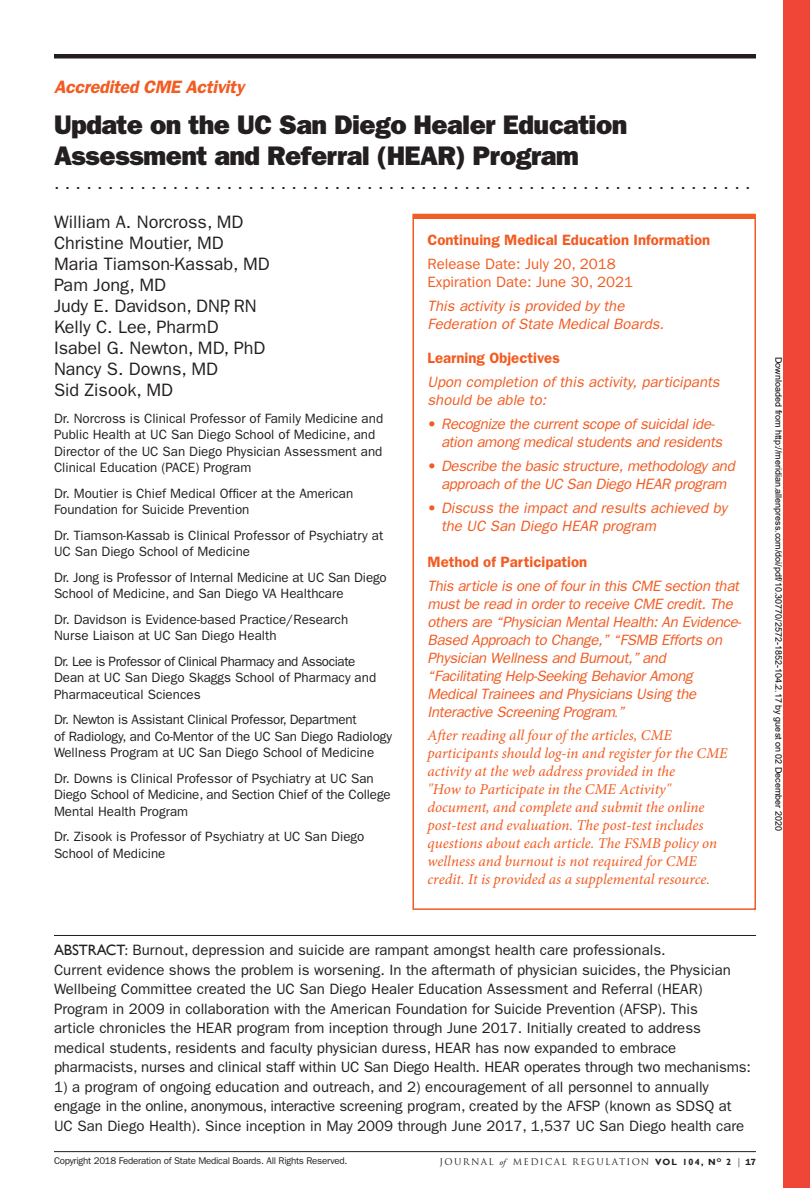
<style>
.page{position:relative;width:810px;height:1188px;background:#fff}
.page>*{position:absolute;margin:0;border:0;box-sizing:border-box;transform-origin:0 0}
.t1{font:800 27px/31.5px "Franklin Gothic";letter-spacing:-.02em;color:#231f20}
.t2{font:18px/21px "ITC Franklin Gothic Std";color:#231f20}
.t3{font:italic 600 18px "Franklin Gothic";letter-spacing:-.02em;color:#f25b21}
.t4{font:15px/19.5px "ITC Franklin Gothic Std";color:#231f20}
.t5{font:italic 15px/18px "Franklin Gothic";letter-spacing:-.02em;color:#f25b21}
.t6{font:italic 15px/18px "Minion Pro";color:#f25b21}
.t7{font:italic 15px/18px "Franklin Gothic";color:#f25b21}
.t8{font:600 15px "Franklin Gothic";color:#f25b21}
.t9{font:15px/18px "ITC Franklin Gothic Std";color:#f25b21}
.t10{font:13.5px/16.5px "ITC Franklin Gothic Std";color:#231f20}
.t11{font:9.75px "ITC Franklin Gothic Std";letter-spacing:-.025em;color:#231f20}
.t12{font:9px "Arial";color:#000}
.t13{font:9px "Trajan Pro";letter-spacing:.15em;color:#231f20}
.s1{font-weight:600;font-style:normal}
.s2{font-family:"Minion Pro"}
.s3{font-family:"Gill Sans"}
.s4{font-family:"Adobe Garamond Pro";font-style:italic}
.s5{font-family:"Gill Sans";font-weight:700}
.s6{font-family:"ITC Franklin Gothic Std"}
.s7{font-family:"Franklin Gothic";font-weight:600}
</style>
<div class="page">
<hr style="left:54px;top:54px;width:702px;height:4px;background:#231f20">
<hr style="left:54px;top:1151px;width:702px;height:1px;background:#231f20">
<div style="left:783px;top:0;width:27px;height:1188px;background:#ef4637"></div>
<div style="left:412px;top:218px;width:344px;height:692px;border:2px solid #f25b21"></div>
<hr style="left:412px;top:214px;width:344px;height:4px;background:#f25b21">
<hr style="left:54px;top:935px;width:702px;height:1px;background:#231f20">
<h2 class="t3" style="left:54px;top:76px;width:192px">Accredited CME Activity</h2>
<h1 class="t1" style="left:54px;top:108px;width:575px">Update on the UC San Diego Healer Education<br>Assessment and Referral (HEAR) Program</h1>
<h2 class="t2" style="left:54px;top:173px;width:698px">. . . . . . . . . . . . . . . . . . . . . . . . . . . . . . . . . . . . . . . . . . . . . . . . . . . . . . . . . . . . . . . . .</h2>
<h2 class="t2" style="left:54px;top:212px;width:217px">William A. Norcross, MD<br>Christine Moutier, MD<br>Maria Tiamson-Kassab, MD<br>Pam Jong, MD<br>Judy E. Davidson, DNP, RN<br>Kelly C. Lee, PharmD<br>Isabel G. Newton, MD, PhD<br>Nancy S. Downs, MD<br>Sid Zisook, MD</h2>
<p class="t10" style="left:54px;top:410px;width:331px">Dr. Norcross is Clinical Professor of Family Medicine and Public Health at UC San Diego School of Medicine, and Director of the UC San Diego Physician Assessment and Clinical Education (PACE) Program</p>
<p class="t10" style="left:54px;top:485px;width:301px">Dr. Moutier is Chief Medical Officer at the American<br>Foundation for Suicide Prevention</p>
<p class="t10" style="left:54px;top:527px;width:331px">Dr. Tiamson-Kassab is Clinical Professor of Psychiatry at<br>UC San Diego School of Medicine</p>
<p class="t10" style="left:54px;top:569px;width:334px">Dr. Jong is Professor of Internal Medicine at UC San Diego<br>School of Medicine, and San Diego VA Healthcare</p>
<p class="t10" style="left:54px;top:611px;width:296px">Dr. Davidson is Evidence-based Practice/Research<br>Nurse Liaison at UC San Diego Health</p>
<p class="t10" style="left:54px;top:653px;width:324px">Dr. Lee is Professor of Clinical Pharmacy and Associate<br>Dean at UC San Diego Skaggs School of Pharmacy and<br>Pharmaceutical Sciences</p>
<p class="t10" style="left:54px;top:711px;width:340px">Dr. Newton is Assistant Clinical Professor, Department<br>of Radiology, and Co-Mentor of the UC San Diego Radiology<br>Wellness Program at UC San Diego School of Medicine</p>
<p class="t10" style="left:54px;top:770px;width:338px">Dr. Downs is Clinical Professor of Psychiatry at UC San<br>Diego School of Medicine, and Section Chief of the College<br>Mental Health Program</p>
<p class="t10" style="left:54px;top:828px;width:312px">Dr. Zisook is Professor of Psychiatry at UC San Diego<br>School of Medicine</p>
<p class="t8" style="left:428px;top:231px;width:284px">Continuing Medical Education Information</p>
<p class="t9" style="left:428px;top:255px;width:207px">Release Date: July 20, 2018<br>Expiration Date: June 30, 2021</p>
<p class="t7" style="left:428px;top:296px;width:238px">This activity is provided by the<br>Federation of State Medical Boards.</p>
<p class="t8" style="left:428px;top:349px;width:134px">Learning Objectives</p>
<p class="t7" style="left:428px;top:373px;width:294px">Upon completion of this activity, participants should be able to:</p>
<p class="t5" style="left:441px;top:415px;width:283px;text-indent:-14px"><span class="s1">•</span> Recognize the current scope of suicidal ide&shy;ation among medical students and residents</p>
<p class="t5" style="left:428px;top:457px;width:309px;text-align:center"><span class="s1">•</span> Describe the basic structure, methodology and approach of the UC San Diego HEAR program</p>
<p class="t7" style="left:441px;top:499px;width:288px;text-indent:-14px"><span class="s1">•</span> Discuss the impact and results achieved by the UC San Diego HEAR program</p>
<p class="t8" style="left:428px;top:553px;width:161px">Method of Participation</p>
<p class="t5" style="left:428px;top:577px;width:316px">This article is one of four in this CME section that must be read in order to receive CME credit. The others are “Physician Mental Health: An Evidence-Based Approach to Change,” “FSMB Efforts on Physician Wellness and Burnout,” and “Facilitating Help-Seeking Behavior Among Medical Trainees and Physicians Using the Interactive Screening Program<span class="s2">.</span>”</p>
<p class="t6" style="left:428px;top:726px;width:302px">After reading all four of the articles, CME participants should log-in and register for the CME activity at the web address provided in the<br>"How to Participate in the CME Activity" document, and complete and submit the online post-test and evaluation. The post-test includes questions about each article. The FSMB policy on wellness and burnout is not required for CME credit. It is provided as a supplemental resource.</p>
<p class="t12" style="left:782px;top:357px;width:476px;rotate:90deg">Downloaded from http://meridian.allenpress.com/doi/pdf/10.30770/2572-1852-104.2.17 by guest on 02 December 2020</p>
<p class="t4" style="left:54px;top:941px;width:699px"><span class="s3">ABSTRACT:</span> Burnout, depression and suicide are rampant amongst health care professionals.<br>Current evidence shows the problem is worsening. In the aftermath of physician suicides, the Physician Wellbeing Committee created the UC San Diego Healer Education Assessment and Referral (HEAR)<br>Program in 2009 in collaboration with the American Foundation for Suicide Prevention (AFSP). This<br>article chronicles the HEAR program from inception through June 2017. Initially created to address medical students, residents and faculty physician duress, HEAR has now expanded to embrace pharmacists, nurses and clinical staff within UC San Diego Health. HEAR operates through two mechanisms:</p>
<p class="t4" style="left:54px;top:1077px;width:692px">1) a program of ongoing education and outreach, and 2) encouragement of all personnel to annually engage in the online, anonymous, interactive screening program, created by the AFSP (known as SDSQ at<br>UC San Diego Health). Since inception in May 2009 through June 2017, 1,537 UC San Diego health care</p>
<p class="t11" style="left:54px;top:1155px;width:295px">Copyright 2018 Federation of State Medical Boards. All Rights Reserved.</p>
<p class="t13" style="left:440px;top:1156px;width:318px">JOURNAL <span class="s4">of</span> MEDICAL REGULATION <span class="s5">VOL 104, N</span><sup>O</sup> <span class="s5">2</span> <span class="s6">|</span> <span class="s7">17</span></p>
</div>
